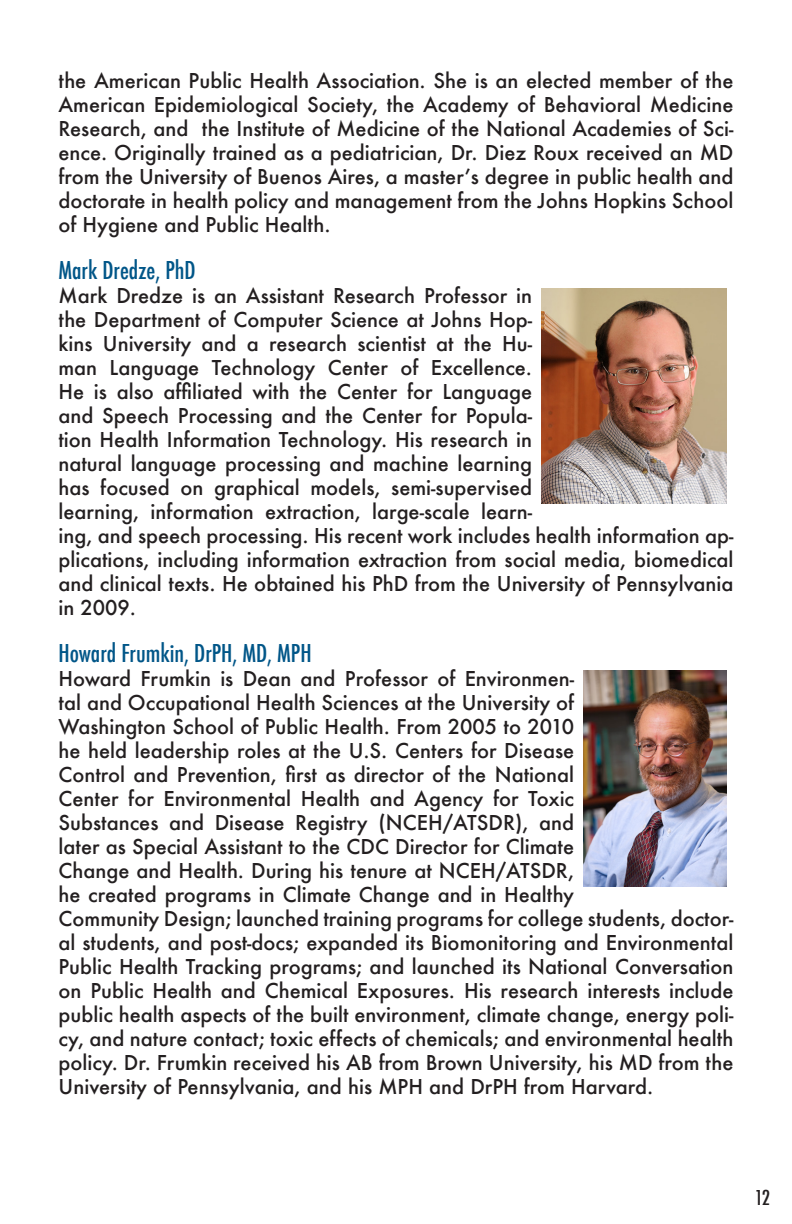
<style>
.page{position:relative;width:792px;height:1224px;background:#fff}
.page>*{position:absolute;margin:0;border:0;box-sizing:border-box;transform-origin:0 0}
.t1{font:500 condensed 24px "Futura";color:#005688}
.t2{font:500 20px/24px "Futura";color:#231f20}
.t3{font:500 condensed 20px "Futura";color:#231f20}
</style>
<div class="page">
<img style="left:541px;top:288px;width:186px;height:216px">
<img style="left:583px;top:670px;width:144px;height:216px">
<p class="t2" style="left:58px;top:69px;width:677px;text-align:justify">the American Public Health Association. She is an elected member of the American Epidemiological Society, the Academy of Behavioral Medicine Research, and the Institute of Medicine of the National Academies of Sci&shy;ence. Originally trained as a pediatrician, Dr. Diez Roux received an MD from the University of Buenos Aires, a master’s degree in public health and doctorate in health policy and management from the Johns Hopkins School of Hygiene and Public Health.</p>
<p class="t1" style="left:58px;top:255px;width:139px">Mark Dredze, PhD</p>
<p class="t2" style="left:58px;top:284px;width:677px">Mark Dredze is an Assistant Research Professor in<br>the Department of Computer Science at Johns Hop-<br>kins University and a research scientist at the Hu-<br>man Language Technology Center of Excellence.<br>He is also affiliated with the Center for Language<br>and Speech Processing and the Center for Popula-<br>tion Health Information Technology. His research in<br>natural language processing and machine learning<br>has focused on graphical models, semi-supervised<br>learning, information extraction, large-scale learn-<br>ing, and speech processing. His recent work includes health information ap&shy;plications, including information extraction from social media, biomedical and clinical texts. He obtained his PhD from the University of Pennsylvania in 2009.</p>
<p class="t1" style="left:58px;top:638px;width:255px">Howard Frumkin, DrPH, MD, MPH</p>
<p class="t2" style="left:58px;top:666px;width:677px">Howard Frumkin is Dean and Professor of Environmen-<br>tal and Occupational Health Sciences at the University of<br>Washington School of Public Health. From 2005 to 2010<br>he held leadership roles at the U.S. Centers for Disease<br>Control and Prevention, first as director of the National<br>Center for Environmental Health and Agency for Toxic<br>Substances and Disease Registry (NCEH/ATSDR), and<br>later as Special Assistant to the CDC Director for Climate<br>Change and Health. During his tenure at NCEH/ATSDR,<br>he created programs in Climate Change and in Healthy<br>Community Design; launched training programs for college students, doctor&shy;al students, and post-docs; expanded its Biomonitoring and Environmental Public Health Tracking programs; and launched its National Conversation on Public Health and Chemical Exposures. His research interests include public health aspects of the built environment, climate change, energy poli&shy;cy, and nature contact; toxic effects of chemicals; and environmental health policy. Dr. Frumkin received his AB from Brown University, his MD from the University of Pennsylvania, and his MPH and DrPH from Harvard.</p>
<p class="t3" style="left:755px;top:1184px;width:17px">12</p>
</div>
